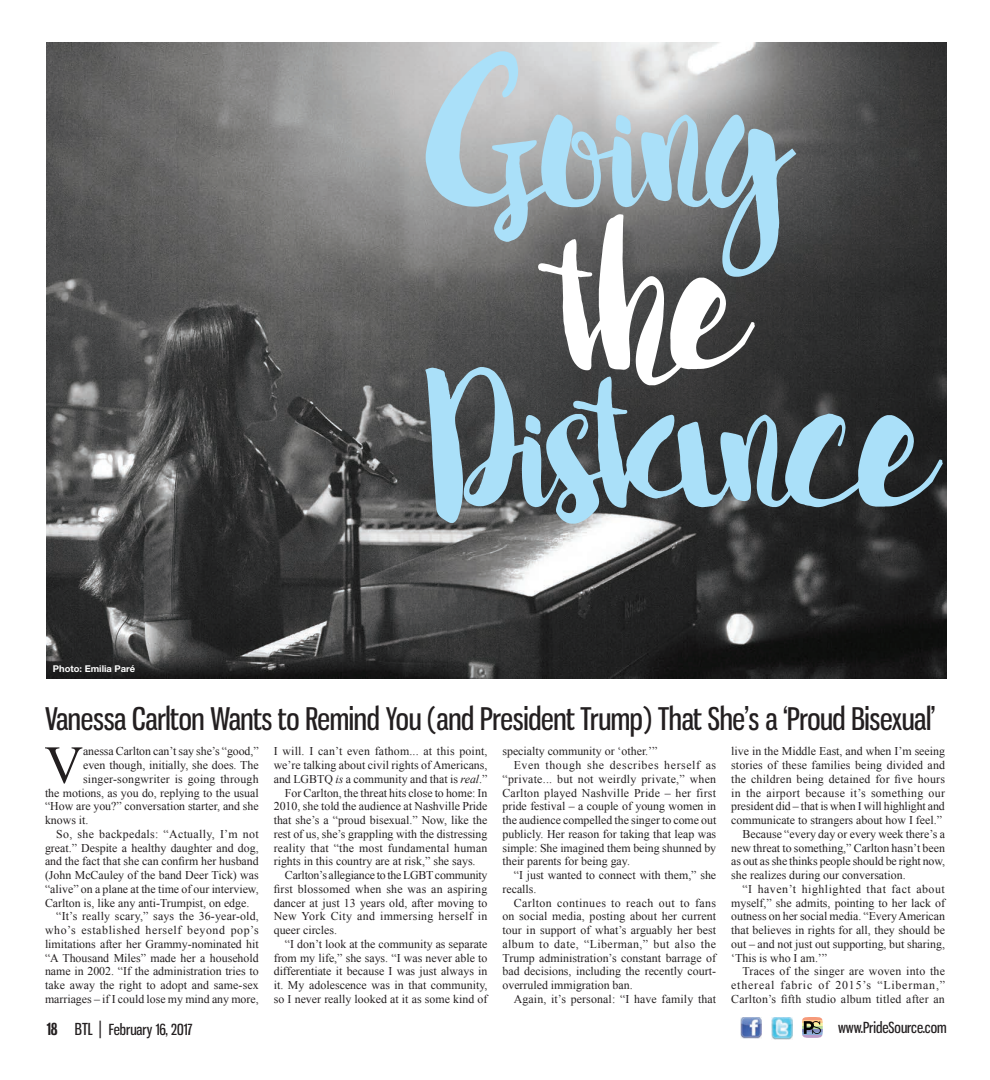
<style>
.page{position:relative;width:990px;height:1080px;background:#fff}
.page>*{position:absolute;margin:0;border:0;box-sizing:border-box;transform-origin:0 0}
.Body_Copy_-_DropCap{font:53.38px "Times New Roman";color:#231f20}
.Subhead{font:30.62px "Gnuolane Rg";letter-spacing:-.01em;color:#231f20}
.t1{font:15px "Gnuolane Rg";color:#231f20}
.Body_Copy{font:11.88px/13.8px "Times New Roman";color:#231f20;text-align:justify}
.Body_Copy_-_DropCap-2{font:11.88px "Times New Roman";color:#231f20}
.Photo_Caption_-_on_p{font:700 9.38px "Helvetica Neue LT Std";color:#fff}
.s1{font-style:italic}
.s2{font-weight:700;font-size:16.25px}
.s3{font-size:16.25px}
.s4{font-size:17.5px}
</style>
<div class="page">
<img style="left:771px;top:1017px;width:22px;height:22px">
<img style="left:740px;top:1017px;width:22px;height:22px">
<hr style="left:802px;top:1017px;width:21px;height:3px;background:#f69a7a">
<hr style="left:802px;top:1020px;width:21px;height:3px;background:#fdc88a">
<hr style="left:802px;top:1023px;width:21px;height:3px;background:#f6f3a2">
<hr style="left:802px;top:1026px;width:21px;height:3px;background:#b7d99b">
<hr style="left:802px;top:1029px;width:21px;height:3px;background:#868fc4">
<hr style="left:802px;top:1032px;width:21px;height:3px;background:#8fafd8">
<hr style="left:802px;top:1035px;width:21px;height:3px;background:#bb9cc9">
<svg style="left:804px;top:1021px;width:17px;height:13px"></svg>
<img style="left:46px;top:43px;width:900px;height:636px">
<svg style="left:425px;top:367px;width:518px;height:157px;background:#5e727b"></svg>
<svg style="left:538px;top:277px;width:217px;height:108px"></svg>
<svg style="left:426px;top:51px;width:370px;height:226px;background:#9fadb3"></svg>
<p class="Photo_Caption_-_on_p" style="left:53px;top:663px;width:84px">Photo: Emilia Paré</p>
<p class="Subhead" style="left:45px;top:700px;width:892px">Vanessa Carlton Wants to Remind You (and President Trump) That She’s a ‘Proud Bisexual’</p>
<p class="Body_Copy_-_DropCap" style="left:45px;top:729px;width:40px">V</p>
<p class="Body_Copy_-_DropCap-2" style="left:83px;top:743px;width:177px">anessa Carlton can’t say she’s “good,”</p>
<p class="Body_Copy" style="left:274px;top:744px;width:215px">I will. I can’t even fathom... at this point, we’re talking about civil rights of Americans, and LGBTQ <span class="s1">is</span> a community and that is <span class="s1">real</span>.”</p>
<p class="Body_Copy" style="left:274px;top:785px;width:215px;text-indent:11px">For Carlton, the threat hits close to home: In 2010, she told the audience at Nashville Pride that she’s a “proud bisexual.” Now, like the rest of us, she’s grappling with the distressing reality that “the most fundamental human rights in this country are at risk,” she says.</p>
<p class="Body_Copy" style="left:274px;top:868px;width:215px;text-indent:11px">Carlton’s allegiance to the LGBT community first blossomed when she was an aspiring dancer at just 13 years old, after moving to New York City and immersing herself in queer circles.</p>
<p class="Body_Copy" style="left:274px;top:937px;width:215px;text-indent:11px">“I don’t look at the community as separate from my life,” she says. “I was never able to differentiate it because I was just always in it. My adolescence was in that community, so I never really looked at it as some kind of</p>
<p class="Body_Copy" style="left:503px;top:744px;width:156px">specialty community or ‘other.’”</p>
<p class="Body_Copy" style="left:503px;top:758px;width:215px;text-indent:11px">Even though she describes herself as “private... but not weirdly private,” when Carlton played Nashville Pride – her first pride festival – a couple of young women in the audience compelled the singer to come out publicly. Her reason for taking that leap was simple: She imagined them being shunned by their parents for being gay.</p>
<p class="Body_Copy" style="left:503px;top:868px;width:215px;text-indent:11px">“I just wanted to connect with them,” she recalls.</p>
<p class="Body_Copy" style="left:503px;top:896px;width:215px;text-indent:11px">Carlton continues to reach out to fans on social media, posting about her current tour in support of what’s arguably her best album to date, “Liberman,” but also the Trump administration’s constant barrage of bad decisions, including the recently court&shy;overruled immigration ban.</p>
<p class="Body_Copy" style="left:514px;top:992px;width:204px">Again, it’s personal: “I have family that</p>
<p class="Body_Copy" style="left:731px;top:744px;width:215px">live in the Middle East, and when I’m seeing stories of these families being divided and the children being detained for five hours in the airport because it’s something our president did – that is when I will highlight and communicate to strangers about how I feel.”</p>
<p class="Body_Copy" style="left:731px;top:827px;width:215px;text-indent:11px">Because “every day or every week there’s a new threat to something,” Carlton hasn’t been as out as she thinks people should be right now, she realizes during our conversation.</p>
<p class="Body_Copy" style="left:731px;top:882px;width:215px;text-indent:11px">“I haven’t highlighted that fact about myself,” she admits, pointing to her lack of outness on her social media. “Every American that believes in rights for all, they should be out – and not just out supporting, but sharing, ‘This is who I am.’”</p>
<p class="Body_Copy" style="left:731px;top:964px;width:215px;text-indent:11px">Traces of the singer are woven into the ethereal fabric of 2015’s “Liberman,” Carlton’s fifth studio album titled after an</p>
<p class="Body_Copy_-_DropCap-2" style="left:83px;top:757px;width:177px">even though, initially, she does. The</p>
<p class="Body_Copy_-_DropCap-2" style="left:83px;top:771px;width:177px">singer-songwriter is going through</p>
<p class="Body_Copy_-_DropCap-2" style="left:45px;top:785px;width:215px">the motions, as you do, replying to the usual</p>
<p class="Body_Copy_-_DropCap-2" style="left:45px;top:798px;width:215px">“How are you?” conversation starter, and she</p>
<p class="Body_Copy_-_DropCap-2" style="left:45px;top:812px;width:45px">knows it.</p>
<p class="Body_Copy" style="left:45px;top:827px;width:215px;text-indent:11px">So, she backpedals: “Actually, I’m not great.” Despite a healthy daughter and dog, and the fact that she can confirm her husband (John McCauley of the band Deer Tick) was “alive” on a plane at the time of our interview, Carlton is, like any anti-Trumpist, on edge.</p>
<p class="Body_Copy" style="left:45px;top:909px;width:215px;text-indent:11px">“It’s really scary,” says the 36-year-old, who’s established herself beyond pop’s limitations after her Grammy-nominated hit “A Thousand Miles” made her a household name in 2002. “If the administration tries to take away the right to adopt and same-sex marriages – if I could lose my mind any more,</p>
<p class="t1" style="left:47px;top:1021px;width:147px"><span class="s2">18</span> <span class="s3">BTL</span> <span class="s4">|</span> February 16, 2017</p>
<p class="t1" style="left:838px;top:1019px;width:110px">www.PrideSource.com</p>
</div>
